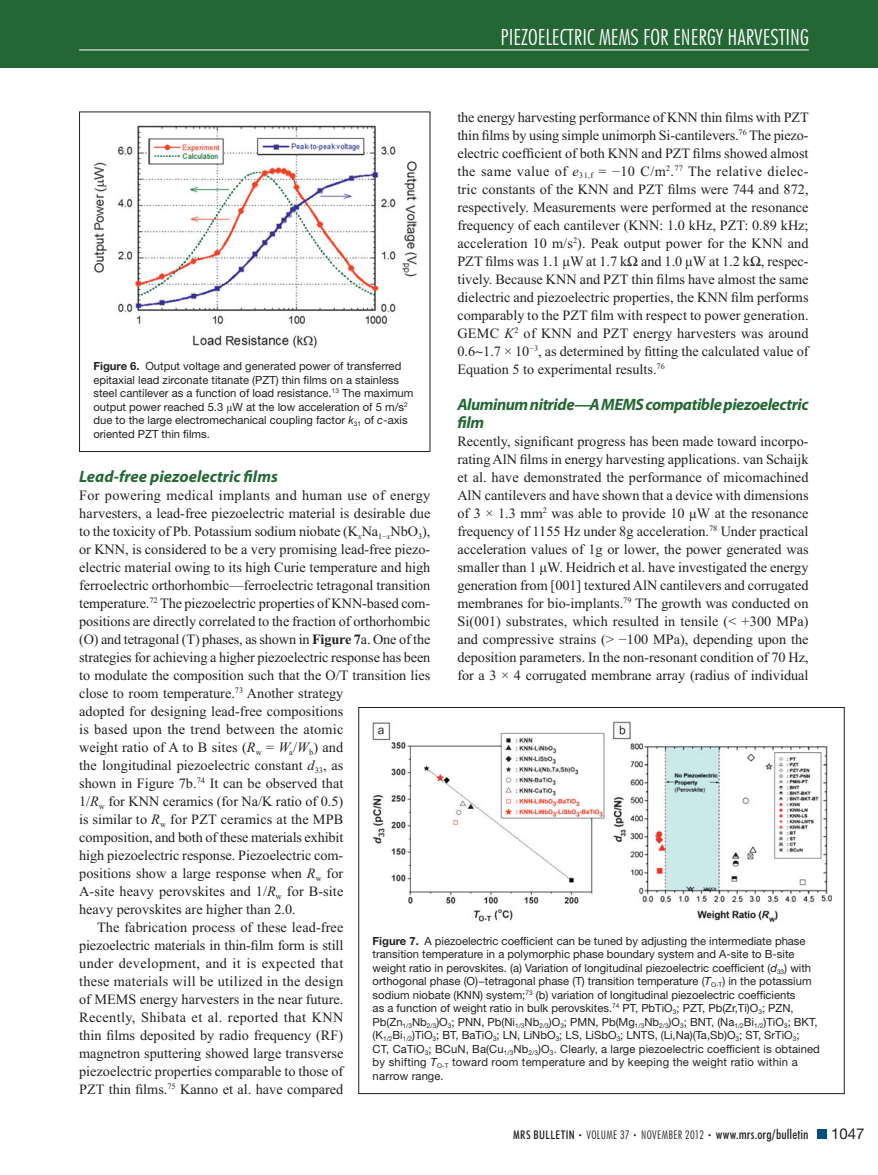
<style>
.page{position:relative;width:878px;height:1175px;background:#fff}
.page>*{position:absolute;margin:0;border:0;box-sizing:border-box;transform-origin:0 0}
.t1{font:300 condensed 22.5px "Futura BT";color:#fff}
.t2{font:italic 700 16.5px/18px "Myriad Pro";letter-spacing:-.025em;color:#246735}
.t3{font:italic 700 16.5px "Myriad Pro";color:#246735}
.t4{font:15px "Helvetica Neue LT Std";color:#231f20}
.t5{font:14.25px/18px "Times New Roman";color:#231f20;text-align:justify}
.t6{font:14.25px "Times New Roman";letter-spacing:.02em;color:#231f20}
.t7{font:14.25px "Times New Roman";letter-spacing:.025em;color:#231f20}
.t8{font:300 condensed 12px "Futura BT";letter-spacing:.03em;color:#231f20}
.t9{font:11.25px/13.5px "Helvetica Neue LT Std";color:#231f20}
.s1{font-style:italic}
.s2{font-family:"Tn Q"}
.s3{font-weight:700}
.s4{font-family:"Times New Roman"}
.s5{font-weight:500}
.s6{font-size:7.5px}
.s7{font-weight:500;font-size:13.5px}
</style>
<div class="page">
<div style="left:0;top:0;width:878px;height:68px;background:#246735"></div>
<hr style="left:79px;top:50px;width:729px;height:1px;background:#fff">
<div style="left:817px;top:1130px;width:9px;height:8px;background:#005080"></div>
<img style="left:93px;top:126px;width:323px;height:222px">
<div style="left:79px;top:111px;width:351px;height:341px;border:1px solid #231f20"></div>
<img style="left:372px;top:721px;width:459px;height:201px">
<h1 class="t1" style="left:500px;top:29px;width:310px">PIEZOELECTRIC MEMS FOR ENERGY HARVESTING</h1>
<p class="t5" style="left:457px;top:109px;width:353px">the energy harvesting performance of KNN thin films with PZT thin films by using simple unimorph Si-cantilevers. <sup>76</sup> The piezo&shy;electric coefficient of both KNN and PZT films showed almost the same value of <span class="s1">e</span><sub>31,f</sub> = −10 C/m <sup>2</sup> . <sup>77</sup> The relative dielec&shy;tric constants of the KNN and PZT films were 744 and 872, respectively. Measurements were performed at the resonance frequency of each cantilever (KNN: 1.0 kHz, PZT: 0.89 kHz; acceleration 10 m/s <sup>2</sup> ). Peak output power for the KNN and PZT films was 1.1 μ W at 1.7 k Ω and 1.0 μ W at 1.2 k Ω , respec&shy;tively. Because KNN and PZT thin films have almost the same dielectric and piezoelectric properties, the KNN film performs comparably to the PZT film with respect to power generation.<br>GEMC <span class="s1">K</span><sup>2</sup> of KNN and PZT energy harvesters was around 0.6 <span class="s2">∼</span> 1.7 × 10 <sup>−3</sup> , as determined by fitting the calculated value of Equation 5 to experimental results. <sup>76</sup></p>
<p class="t2" style="left:457px;top:397px;width:352px">Aluminum nitride<span class="s2">─</span>A MEMS compatible piezoelectric film</p>
<p class="t5" style="left:457px;top:433px;width:353px">Recently, significant progress has been made toward incorpo&shy;rating AlN films in energy harvesting applications. van Schaijk et al. have demonstrated the performance of micomachined AlN cantilevers and have shown that a device with dimensions of 3 × 1.3 mm <sup>2</sup> was able to provide 10 μ W at the resonance frequency of 1155 Hz under 8g acceleration. <sup>78</sup> Under practical acceleration values of 1g or lower, the power generated was smaller than 1 μ W. Heidrich et al. have investigated the energy generation from [001] textured AlN cantilevers and corrugated membranes for bio-implants. <sup>79</sup> The growth was conducted on Si(001) substrates, which resulted in tensile (&lt; +300 MPa) and compressive strains (&gt; −100 MPa), depending upon the deposition parameters. In the non-resonant condition of 70 Hz, for a 3 × 4 corrugated membrane array (radius of individual</p>
<p class="t9" style="left:93px;top:361px;width:321px"><span class="s3">Figure 6.</span> Output voltage and generated power of transferred epitaxial lead zirconate titanate (PZT) thin films on a stainless steel cantilever as a function of load resistance. <sup>13</sup> The maximum output power reached 5.3 <span class="s4">μ</span>W at the low acceleration of 5 m/s <sup>2 </sup>due to the large electromechanical coupling factor <span class="s1">k</span><sub>31</sub> of <span class="s1">c</span>-axis oriented PZT thin films.</p>
<p class="t3" style="left:79px;top:470px;width:200px">Lead-free piezoelectric films</p>
<p class="t6" style="left:79px;top:489px;width:353px">For powering medical implants and human use of energy</p>
<p class="t5" style="left:79px;top:505px;width:353px">harvesters, a lead-free piezoelectric material is desirable due</p>
<p class="t5" style="left:79px;top:523px;width:353px">to the toxicity of Pb. Potassium sodium niobate (K <sub>x</sub> Na <sub>1−</sub> <sub>x</sub> NbO <sub>3</sub> ),</p>
<p class="t5" style="left:79px;top:541px;width:353px">or KNN, is considered to be a very promising lead-free piezo-</p>
<p class="t5" style="left:79px;top:559px;width:353px">electric material owing to its high Curie temperature and high</p>
<p class="t5" style="left:79px;top:577px;width:353px">ferroelectric orthorhombic—ferroelectric tetragonal transition</p>
<p class="t5" style="left:79px;top:595px;width:353px">temperature. <sup>72</sup> The piezoelectric properties of KNN-based com-</p>
<p class="t5" style="left:79px;top:613px;width:353px">positions are directly correlated to the fraction of orthorhombic</p>
<p class="t5" style="left:79px;top:631px;width:353px">(O) and tetragonal (T) phases, as shown in <span class="s3">Figure 7</span> a. One of the</p>
<p class="t5" style="left:79px;top:649px;width:353px">strategies for achieving a higher piezoelectric response has been</p>
<p class="t5" style="left:79px;top:667px;width:353px">to modulate the composition such that the O/T transition lies</p>
<p class="t5" style="left:79px;top:685px;width:266px">close to room temperature. <sup>73</sup> Another strategy</p>
<p class="t5" style="left:79px;top:703px;width:266px">adopted for designing lead-free compositions</p>
<p class="t5" style="left:79px;top:721px;width:266px">is based upon the trend between the atomic</p>
<p class="t5" style="left:79px;top:739px;width:266px">weight ratio of A to B sites ( <span class="s1">R</span><sub>w</sub> = <span class="s1">W</span><sub>a</sub> / <span class="s1">W</span><sub>b</sub> ) and</p>
<p class="t5" style="left:79px;top:757px;width:266px">the longitudinal piezoelectric constant <span class="s1">d</span><sub>33</sub> , as</p>
<p class="t5" style="left:79px;top:775px;width:266px">shown in Figure 7b . <sup>74</sup> It can be observed that</p>
<p class="t5" style="left:79px;top:793px;width:266px">1/ <span class="s1">R</span><sub>w</sub> for KNN ceramics (for Na/K ratio of 0.5)</p>
<p class="t5" style="left:79px;top:811px;width:266px">is similar to <span class="s1">R</span><sub>w</sub> for PZT ceramics at the MPB</p>
<p class="t5" style="left:79px;top:829px;width:266px">composition, and both of these materials exhibit</p>
<p class="t5" style="left:79px;top:847px;width:266px">high piezoelectric response. Piezoelectric com-</p>
<p class="t5" style="left:79px;top:865px;width:265px">positions show a large response when <span class="s1">R</span><sub>w</sub> for</p>
<p class="t5" style="left:79px;top:883px;width:266px">A-site heavy perovskites and 1/ <span class="s1">R</span><sub>w</sub> for B-site</p>
<p class="t5" style="left:79px;top:901px;width:218px">heavy perovskites are higher than 2.0.</p>
<p class="t5" style="left:97px;top:919px;width:248px">The fabrication process of these lead-free</p>
<p class="t5" style="left:79px;top:937px;width:266px">piezoelectric materials in thin-film form is still</p>
<p class="t7" style="left:79px;top:957px;width:266px">under development, and it is expected that</p>
<p class="t6" style="left:79px;top:975px;width:266px">these materials will be utilized in the design</p>
<p class="t5" style="left:79px;top:991px;width:266px">of MEMS energy harvesters in the near future.</p>
<p class="t7" style="left:79px;top:1011px;width:266px">Recently, Shibata et al. reported that KNN</p>
<p class="t5" style="left:79px;top:1027px;width:265px">thin films deposited by radio frequency (RF)</p>
<p class="t5" style="left:79px;top:1045px;width:266px">magnetron sputtering showed large transverse</p>
<p class="t5" style="left:79px;top:1063px;width:266px">piezoelectric properties comparable to those of</p>
<p class="t5" style="left:79px;top:1081px;width:266px">PZT thin films. <sup>75</sup> Kanno et al. have compared</p>
<p class="t9" style="left:372px;top:935px;width:449px"><span class="s3">Figure 7.</span> A piezoelectric coefficient can be tuned by adjusting the intermediate phase transition temperature in a polymorphic phase boundary system and A-site to B-site weight ratio in perovskites. (a) Variation of longitudinal piezoelectric coefficient ( <span class="s1">d</span><sub>33</sub>) with orthogonal phase (O)−tetragonal phase (T) transition temperature ( <span class="s1">T</span><sub>O-T</sub>) in the potassium sodium niobate (KNN) system; <sup>73</sup> (b) variation of longitudinal piezoelectric coefficients<br>as a function of weight ratio in bulk perovskites. <sup>74</sup> PT, PbTiO <sub>3</sub>; PZT, Pb(Zr,Ti)O <sub>3</sub>; PZN, Pb(Zn <sub>1/3</sub>Nb <sub>2/3</sub>)O <sub>3</sub>; PNN, Pb(Ni <sub>1/3</sub>Nb <sub>2/3</sub>)O <sub>3</sub>; PMN, Pb(Mg <sub>1/3</sub>Nb <sub>2/3</sub>)O <sub>3</sub>; BNT, (Na <sub>1/2</sub>Bi <sub>1/2</sub>)TiO <sub>3</sub>; BKT, (K <sub>1/2</sub>Bi <sub>1/2</sub>)TiO <sub>3</sub>; BT, BaTiO <sub>3</sub>; LN, LiNbO <sub>3</sub>; LS, LiSbO <sub>3</sub>; LNTS, (Li,Na)(Ta,Sb)O <sub>3</sub>; ST, SrTiO <sub>3</sub>;<br>CT, CaTiO <sub>3</sub>; BCuN, Ba(Cu <sub>1/3</sub>Nb <sub>2/3</sub>)O <sub>3</sub>. Clearly, a large piezoelectric coefficient is obtained by shifting <span class="s1">T</span><sub>O-T</sub> toward room temperature and by keeping the weight ratio within a narrow range.</p>
<p class="t8" style="left:513px;top:1130px;width:297px"><span class="s5">MRS BULLETIN</span> <span class="s6">•</span> VOLUME 37 <span class="s6">•</span> NOVEMBER 2012 <span class="s6">•</span> <span class="s7">www.mrs.org/bulletin</span></p>
<p class="t4" style="left:831px;top:1128px;width:35px">1047</p>
</div>
